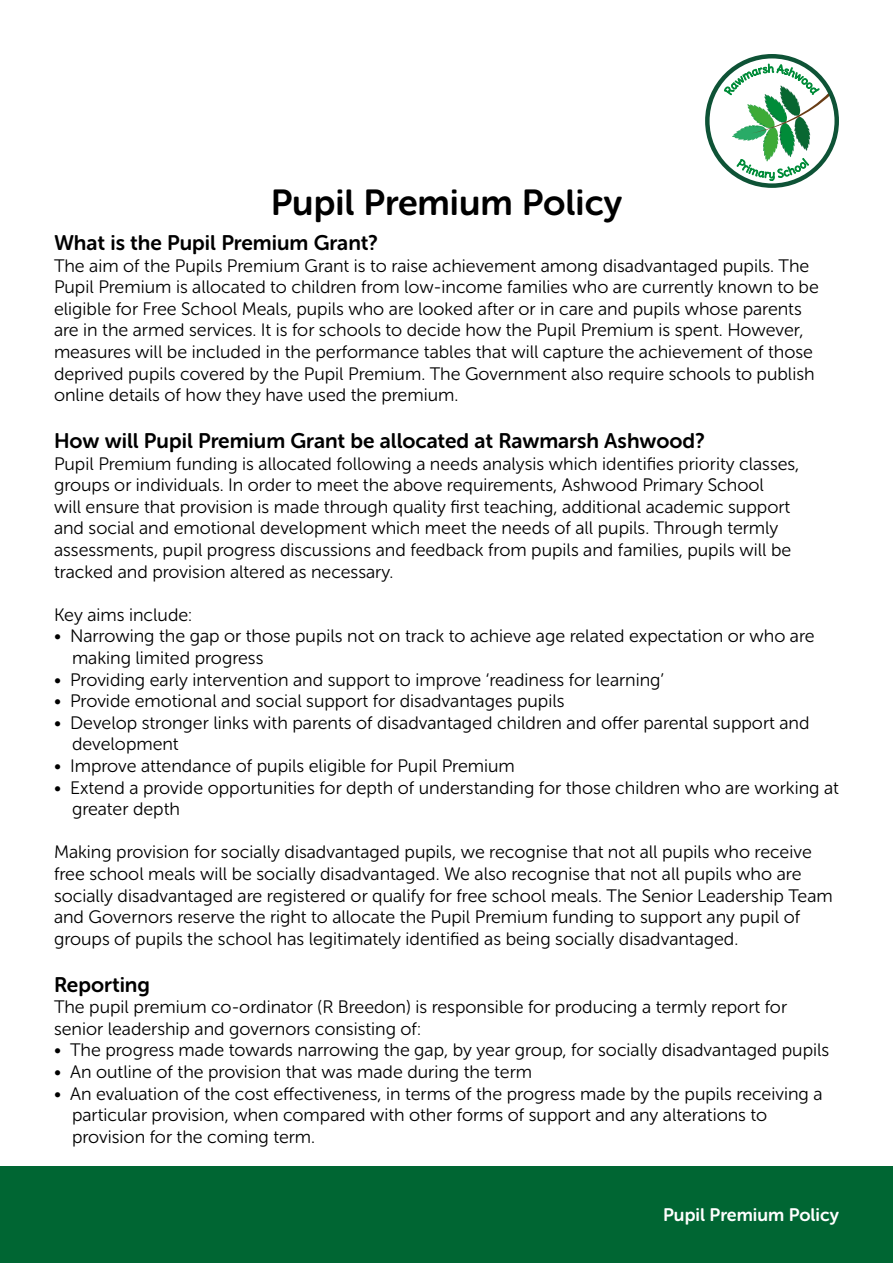
<style>
.page{position:relative;width:893px;height:1263px;background:#fff}
.page>*{position:absolute;margin:0;border:0;box-sizing:border-box;transform-origin:0 0}
.t1{font:36px "Museo Sans Rounded 700";color:#000}
.t2{font:21px "Museo Sans Rounded 700";color:#000}
.t3{font:18px/21.6px "Museo Sans Rounded 300";color:#000}
.t4{font:18px "Museo Sans Rounded 700";color:#fff}
</style>
<div class="page">
<div style="left:0;top:1166px;width:893px;height:96px;background:#063"></div>
<svg style="left:705px;top:54px;width:134px;height:134px"></svg>
<h1 class="t1" style="left:271px;top:182px;width:353px">Pupil Premium Policy</h1>
<p class="t2" style="left:54px;top:231px;width:326px">What is the Pupil Premium Grant?</p>
<p class="t3" style="left:54px;top:255px;width:766px">The aim of the Pupils Premium Grant is to raise achievement among disadvantaged pupils. The Pupil Premium is allocated to children from low-income families who are currently known to be eligible for Free School Meals, pupils who are looked after or in care and pupils whose parents are in the armed services. It is for schools to decide how the Pupil Premium is spent. However, measures will be included in the performance tables that will capture the achievement of those deprived pupils covered by the Pupil Premium. The Government also require schools to publish online details of how they have used the premium.</p>
<p class="t2" style="left:54px;top:429px;width:653px">How will Pupil Premium Grant be allocated at Rawmarsh Ashwood?</p>
<p class="t3" style="left:54px;top:453px;width:747px">Pupil Premium funding is allocated following a needs analysis which identifies priority classes, groups or individuals. In order to meet the above requirements, Ashwood Primary School<br>will ensure that provision is made through quality first teaching, additional academic support and social and emotional development which meet the needs of all pupils. Through termly assessments, pupil progress discussions and feedback from pupils and families, pupils will be tracked and provision altered as necessary.</p>
<p class="t3" style="left:54px;top:604px;width:140px">Key aims include:</p>
<p class="t3" style="left:72px;top:625px;width:744px;text-indent:-18px">• Narrowing the gap or those pupils not on track to achieve age related expectation or who are making limited progress</p>
<p class="t3" style="left:54px;top:669px;width:612px">• Providing early intervention and support to improve ‘readiness for learning’</p>
<p class="t3" style="left:54px;top:690px;width:512px">• Provide emotional and social support for disadvantages pupils</p>
<p class="t3" style="left:72px;top:712px;width:739px;text-indent:-18px">• Develop stronger links with parents of disadvantaged children and offer parental support and development</p>
<p class="t3" style="left:54px;top:755px;width:462px">• Improve attendance of pupils eligible for Pupil Premium</p>
<p class="t3" style="left:72px;top:777px;width:768px;text-indent:-18px">• Extend a provide opportunities for depth of understanding for those children who are working at greater depth</p>
<p class="t3" style="left:54px;top:841px;width:780px">Making provision for socially disadvantaged pupils, we recognise that not all pupils who receive free school meals will be socially disadvantaged. We also recognise that not all pupils who are socially disadvantaged are registered or qualify for free school meals. The Senior Leadership Team and Governors reserve the right to allocate the Pupil Premium funding to support any pupil of groups of pupils the school has legitimately identified as being socially disadvantaged.</p>
<p class="t2" style="left:54px;top:973px;width:98px">Reporting</p>
<p class="t3" style="left:54px;top:996px;width:735px">The pupil premium co-ordinator (R Breedon) is responsible for producing a termly report for senior leadership and governors consisting of:</p>
<p class="t3" style="left:54px;top:1039px;width:777px">• The progress made towards narrowing the gap, by year group, for socially disadvantaged pupils</p>
<p class="t3" style="left:54px;top:1061px;width:480px">• An outline of the provision that was made during the term</p>
<p class="t3" style="left:72px;top:1083px;width:752px;text-indent:-18px">• An evaluation of the cost effectiveness, in terms of the progress made by the pupils receiving a particular provision, when compared with other forms of support and any alterations to provision for the coming term.</p>
<p class="t4" style="left:663px;top:1205px;width:177px">Pupil Premium Policy</p>
</div>
